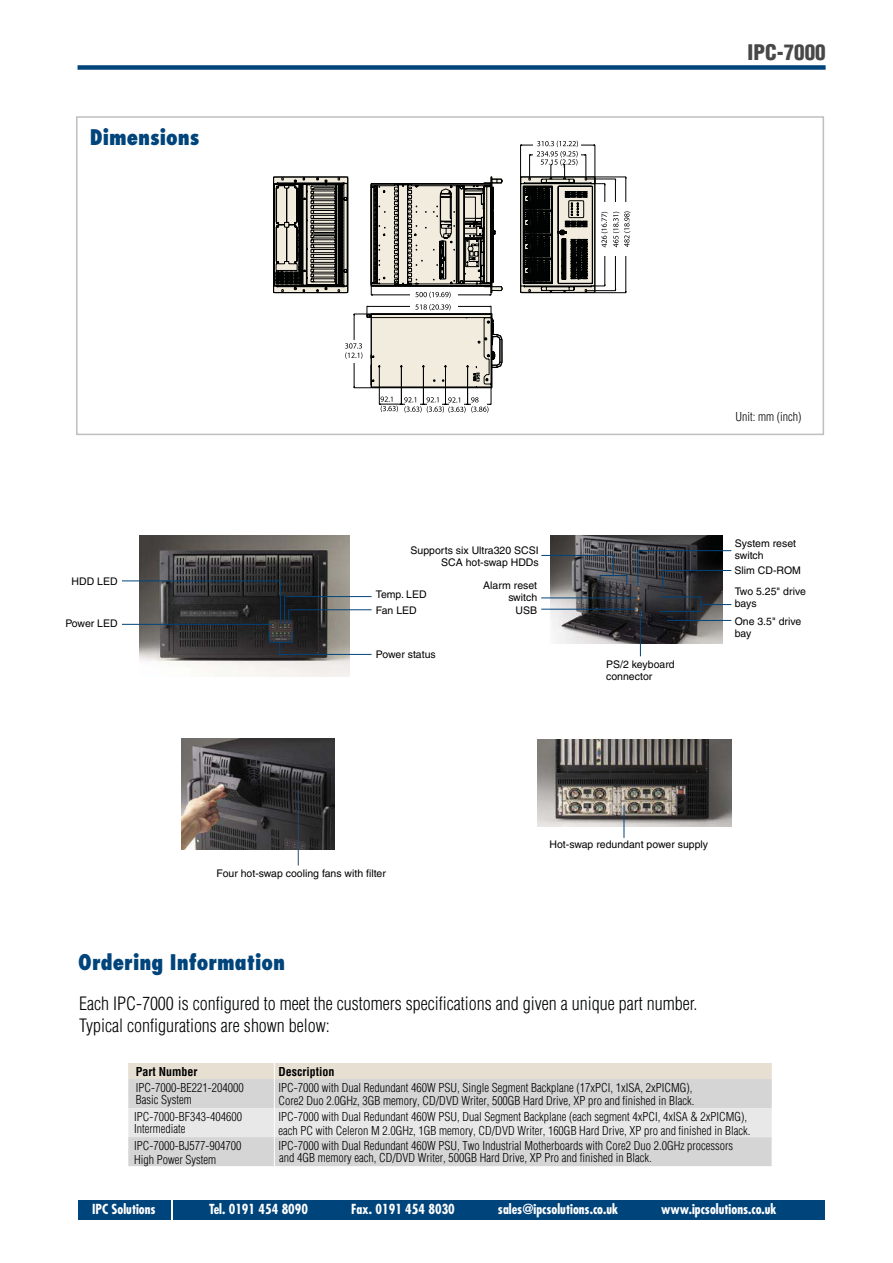
<style>
.page{position:relative;width:893px;height:1263px;background:#fff}
.page>*{position:absolute;margin:0;border:0;box-sizing:border-box;transform-origin:0 0}
.t1{font:800 condensed 21px "Futura";color:#00447c}
.t2{font:900 condensed 21px "Helvetica";color:#484848}
.t3{font:300 condensed 18px/21.6px "Helvetica";color:#010202}
.t4{font:700 condensed 13.5px "Futura";color:#fff}
.t5{font:300 condensed 12px/12.8px "Helvetica";color:#000}
.t6{font:700 condensed 12px "Helvetica";color:#000}
.t7{font:10.5px/12px "Helvetica";color:#000}
</style>
<div class="page">
<div style="left:173px;top:1200px;width:651px;height:19px;background:#00447c"></div>
<div style="left:79px;top:1200px;width:92px;height:19px;background:#00447c"></div>
<div style="left:78px;top:65px;width:747px;height:5px;background:#00447c"></div>
<svg style="left:128px;top:1063px;width:644px;height:103px;background:#dddcda"></svg>
<div style="left:76px;top:116px;width:748px;height:319px;border:2px solid #bfbfbe"></div>
<svg style="left:273px;top:176px;width:72px;height:118px;background:#79766f"></svg>
<svg style="left:345px;top:141px;width:285px;height:272px"></svg>
<img style="left:538px;top:740px;width:193px;height:87px">
<hr style="left:624px;top:806px;width:1px;height:32px;background:#00447c">
<img style="left:182px;top:738px;width:152px;height:112px">
<hr style="left:298px;top:790px;width:1px;height:76px;background:#2b4578">
<img style="left:140px;top:536px;width:209px;height:140px">
<svg style="left:269px;top:631px;width:24px;height:24px"></svg>
<hr style="left:122px;top:624px;width:150px;height:1px;background:#00447c">
<svg style="left:284px;top:596px;width:5px;height:28px"></svg>
<hr style="left:280px;top:580px;width:1px;height:44px;background:#00447c">
<hr style="left:122px;top:581px;width:159px;height:1px;background:#00447c">
<hr style="left:279px;top:654px;width:93px;height:1px;background:#00447c">
<hr style="left:286px;top:596px;width:86px;height:1px;background:#00447c">
<hr style="left:290px;top:609px;width:82px;height:1px;background:#00447c">
<img style="left:551px;top:536px;width:171px;height:14px">
<svg style="left:541px;top:550px;width:191px;height:107px"></svg>
<h1 class="t1" style="left:90px;top:124px;width:111px">Dimensions</h1>
<h1 class="t2" style="left:747px;top:39px;width:80px">IPC-7000</h1>
<p class="t7" style="left:72px;top:575px;width:48px">HDD LED</p>
<p class="t7" style="left:65px;top:618px;width:54px">Power LED</p>
<p class="t5" style="left:735px;top:410px;width:67px">Unit: mm (inch)</p>
<p class="t7" style="left:411px;top:544px;width:130px;text-align:right">Supports six Ultra320 SCSI<br>SCA hot-swap HDDs</p>
<p class="t7" style="left:735px;top:537px;width:63px">System reset switch</p>
<p class="t7" style="left:735px;top:560px;width:73px;line-height:20.9px">Slim CD-ROM<br>Two 5.25" drive</p>
<p class="t7" style="left:735px;top:598px;width:23px">bays</p>
<p class="t7" style="left:483px;top:579px;width:55px;text-align:right">Alarm reset switch<br>USB</p>
<p class="t7" style="left:376px;top:586px;width:52px;line-height:15.8px">Temp. LED<br>Fan LED</p>
<p class="t7" style="left:376px;top:648px;width:61px">Power status</p>
<p class="t7" style="left:735px;top:615px;width:68px">One 3.5" drive bay</p>
<p class="t7" style="left:606px;top:659px;width:70px">PS/2 keyboard connector</p>
<p class="t7" style="left:217px;top:868px;width:171px">Four hot-swap cooling fans with filter</p>
<p class="t7" style="left:549px;top:839px;width:160px">Hot-swap redundant power supply</p>
<h1 class="t1" style="left:78px;top:949px;width:208px">Ordering Information</h1>
<h2 class="t3" style="left:79px;top:993px;width:620px">Each IPC-7000 is configured to meet the customers specifications and given a unique part number.<br>Typical configurations are shown below:</h2>
<p class="t6" style="left:136px;top:1064px;width:63px">Part Number</p>
<p class="t6" style="left:279px;top:1064px;width:57px">Description</p>
<p class="t5" style="left:136px;top:1082px;width:109px">IPC-7000-BE221-204000</p>
<p class="t5" style="left:279px;top:1081px;width:417px">IPC-7000 with Dual Redundant 460W PSU, Single Segment Backplane (17xPCI, 1xISA, 2xPICMG),<br>Core2 Duo 2.0GHz, 3GB memory, CD/DVD Writer, 500GB Hard Drive, XP pro and finished in Black.</p>
<p class="t5" style="left:134px;top:1111px;width:109px">IPC-7000-BF343-404600</p>
<p class="t5" style="left:279px;top:1110px;width:473px;line-height:13.8px">IPC-7000 with Dual Redundant 460W PSU, Dual Segment Backplane (each segment 4xPCI, 4xISA &amp; 2xPICMG), each PC with Celeron M 2.0GHz, 1GB memory, CD/DVD Writer, 160GB Hard Drive, XP pro and finished in Black.</p>
<p class="t5" style="left:136px;top:1094px;width:58px">Basic System</p>
<p class="t5" style="left:134px;top:1121px;width:109px;line-height:16.5px">Intermediate<br>IPC-7000-BJ577-904700</p>
<p class="t5" style="left:134px;top:1153px;width:83px">High Power System</p>
<p class="t5" style="left:279px;top:1151px;width:374px">and 4GB memory each, CD/DVD Writer, 500GB Hard Drive, XP Pro and finished in Black.</p>
<p class="t5" style="left:278px;top:1139px;width:456px">IPC-7000 with Dual Redundant 460W PSU, Two Industrial Motherboards with Core2 Duo 2.0GHz processors</p>
<p class="t4" style="left:92px;top:1200px;width:65px">IPC Solutions</p>
<p class="t4" style="left:209px;top:1200px;width:101px">Tel. 0191 454 8090</p>
<p class="t4" style="left:351px;top:1200px;width:105px">Fax. 0191 454 8030</p>
<p class="t4" style="left:498px;top:1200px;width:122px">sales@ipcsolutions.co.uk</p>
<p class="t4" style="left:661px;top:1200px;width:117px">www.ipcsolutions.co.uk</p>
</div>
